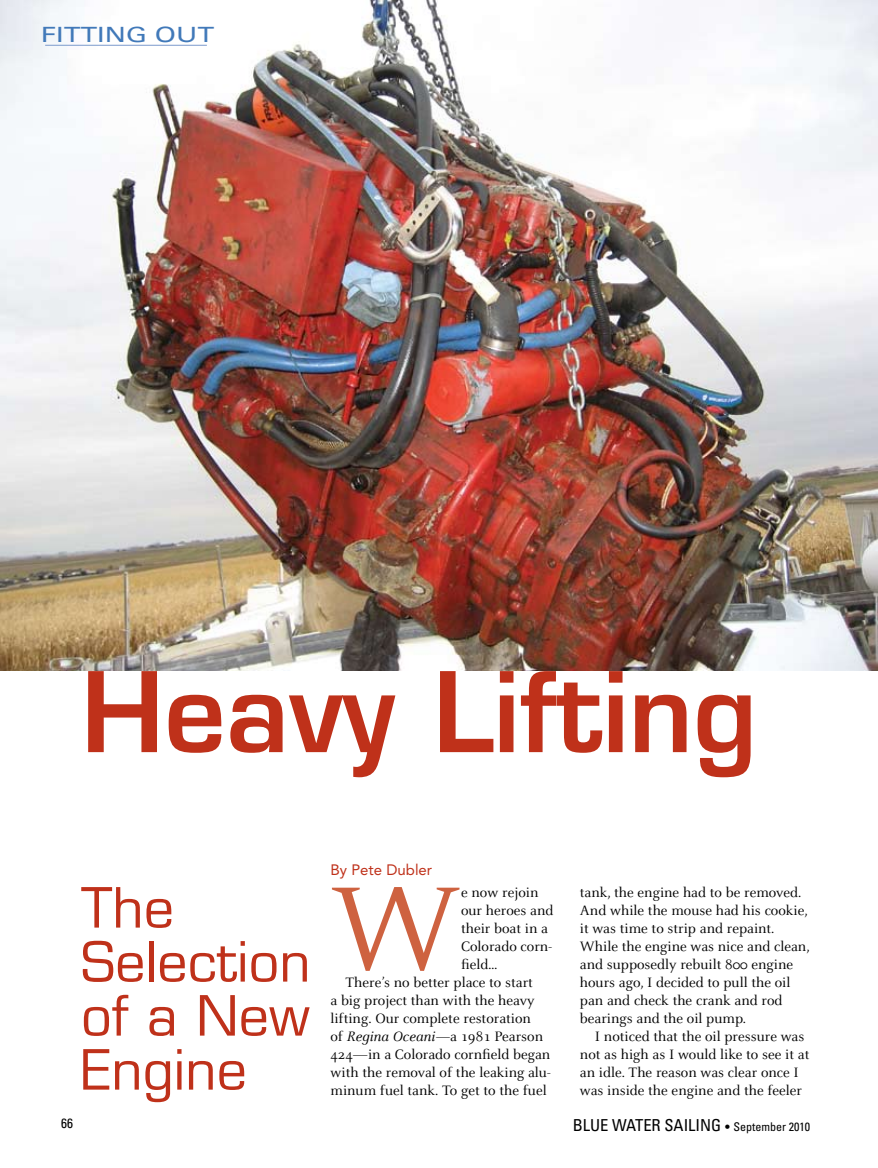
<style>
.page{position:relative;width:878px;height:1168px;background:#fff}
.page>*{position:absolute;margin:0;border:0;box-sizing:border-box;transform-origin:0 0}
.t1{font:130.35px "Celeste";color:#ce6240}
.t2{font:600 108px "Eurostile";color:#bf311a}
.t3{font:54px/54px "Eurostile";color:#bf311a}
.t4{font:21px "Univers";color:#4179b9;scale:1.3 1}
.t5{font:condensed 16.5px "Univers";color:#000}
.t6{font:15px/18px "Celeste";color:#000}
.t7{font:15px "Avenir";color:#bf311a}
.t8{font:condensed 13.5px "Univers";color:#000}
.s1{font-style:italic}
.s2{font-family:"Clearface Gothic LH";font-weight:500;font-stretch:normal;font-size:12px}
.s3{font-size:12px}
</style>
<div class="page">
<img style="left:0;top:0;width:878px;height:671px">
<hr style="left:45px;top:45px;width:162px;height:1px;background:#7b9acc">
<h3 class="t4" style="left:41px;top:22px;width:135px">FITTING OUT</h3>
<h2 class="t2" style="left:81px;top:645px;width:677px">Heavy Lifting</h2>
<h3 class="t3" style="left:81px;top:881px;width:231px">The<br>Selection of a New<br>Engine</h3>
<p class="t7" style="left:330px;top:861px;width:103px">By Pete Dubler</p>
<h1 class="t1" style="left:330px;top:862px;width:132px">W</h1>
<p class="t6" style="left:461px;top:884px;width:79px">e now rejoin</p>
<p class="t6" style="left:461px;top:902px;width:94px">our heroes and</p>
<p class="t6" style="left:461px;top:920px;width:88px">their boat in a</p>
<p class="t6" style="left:461px;top:938px;width:92px">Colorado corn-</p>
<p class="t6" style="left:461px;top:956px;width:38px">field…</p>
<p class="t6" style="left:345px;top:974px;width:189px">There’s no better place to start</p>
<p class="t6" style="left:330px;top:992px;width:206px">a big project than with the heavy</p>
<p class="t6" style="left:330px;top:1010px;width:202px">lifting. Our complete restoration</p>
<p class="t6" style="left:330px;top:1028px;width:214px">of <span class="s1">Regina Oceani—</span>a 1981 Pearson</p>
<p class="t6" style="left:330px;top:1046px;width:221px">424—in a Colorado cornfield began</p>
<p class="t6" style="left:330px;top:1064px;width:221px">with the removal of the leaking alu-</p>
<p class="t6" style="left:330px;top:1082px;width:218px">minum fuel tank. To get to the fuel</p>
<p class="t6" style="left:580px;top:884px;width:231px">tank, the engine had to be removed.<br>And while the mouse had his cookie, it was time to strip and repaint.<br>While the engine was nice and clean, and supposedly rebuilt 800 engine hours ago, I decided to pull the oil pan and check the crank and rod bearings and the oil pump.</p>
<p class="t6" style="left:580px;top:1028px;width:231px;text-indent:15px">I noticed that the oil pressure was not as high as I would like to see it at an idle. The reason was clear once I was inside the engine and the feeler</p>
<p class="t8" style="left:61px;top:1114px;width:13px">66</p>
<p class="t5" style="left:572px;top:1114px;width:239px">BLUE WATER SAILING <span class="s2">•</span> <span class="s3">SEPTEMBER 2010</span></p>
</div>
